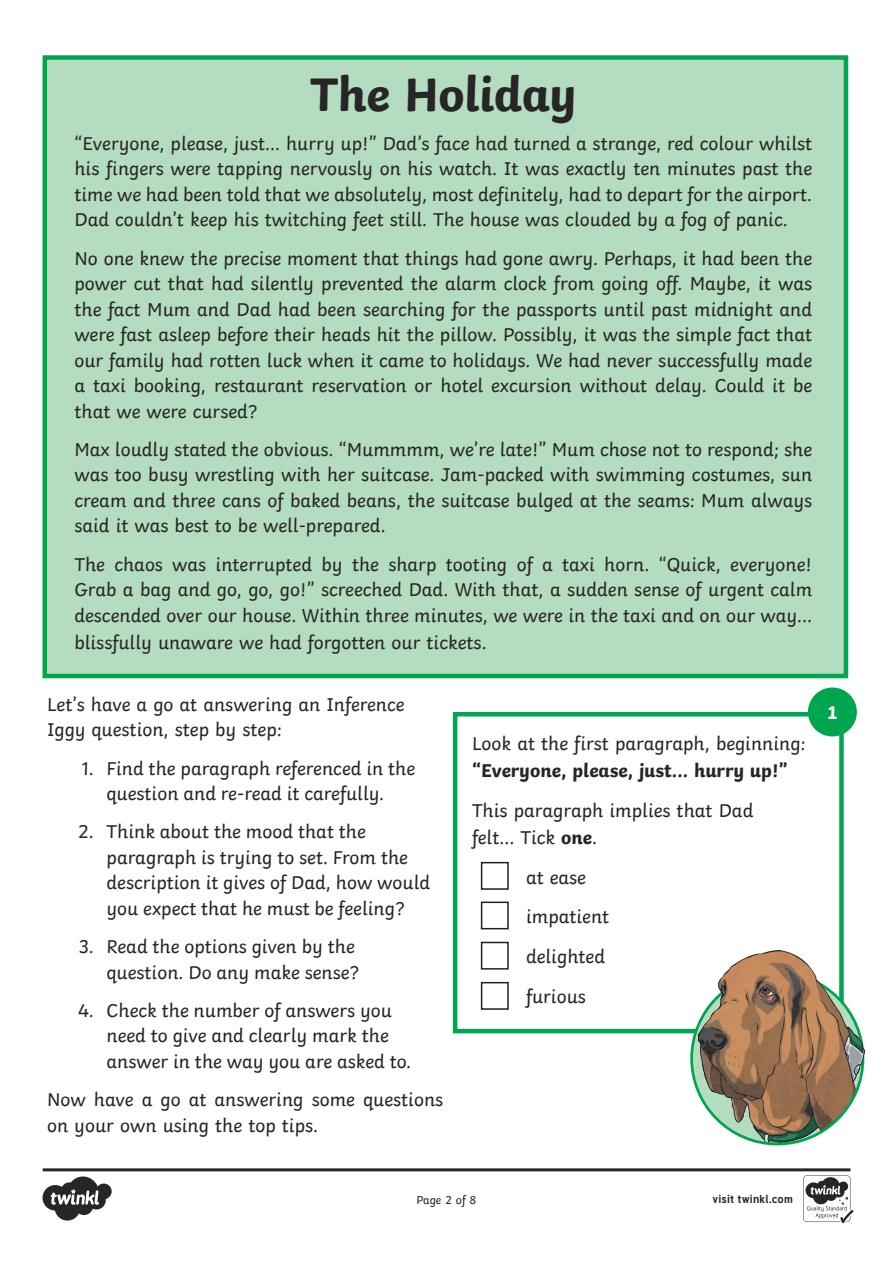
<style>
.page{position:relative;width:893px;height:1263px;background:#fff}
.page>*{position:absolute;margin:0;border:0;box-sizing:border-box;transform-origin:0 0}
.Heading_1{font:700 49.5px "Twinkl";letter-spacing:-.01em;color:#282526}
.KS2_Body_Copy{font:19.5px/25.5px "Twinkl";color:#282526}
.KS2_Body_Copy-2{font:700 19.5px "Twinkl";color:#fff}
.t1{font:12px "Twinkl";letter-spacing:-.005em;color:#282526}
.t2{font:700 11.4px "Tuffy";letter-spacing:.015em;color:#282526}
.s1{font-weight:700}
</style>
<div class="page">
<div style="left:43px;top:55px;width:805px;height:623px;background:#b3dcc0;border:4px solid #00a54f"></div>
<div style="left:453px;top:712px;width:391px;height:321px;border:4px solid #00a54f"></div>
<div style="left:809px;top:689px;width:47px;height:46px;background:#00a54f;border-radius:50%"></div>
<div style="left:808px;top:687px;width:49px;height:49px;border:3px solid #00a54f;border-radius:50%"></div>
<div style="left:481px;top:862px;width:28px;height:28px;border:2px solid #231f20"></div>
<div style="left:481px;top:901px;width:28px;height:28px;border:2px solid #231f20"></div>
<div style="left:481px;top:942px;width:28px;height:27px;border:2px solid #231f20"></div>
<div style="left:481px;top:982px;width:28px;height:28px;border:2px solid #231f20"></div>
<img style="left:698px;top:1079px;width:164px;height:65px">
<img style="left:698px;top:950px;width:166px;height:129px">
<svg style="left:43px;top:1168px;width:810px;height:55px"></svg>
<p class="Heading_1" style="left:310px;top:54px;width:268px">The Holiday</p>
<p class="KS2_Body_Copy" style="left:74px;top:129px;width:739px;text-align:justify">“Everyone, please, just... hurry up!” Dad’s face had turned a strange, red colour whilst his fingers were tapping nervously on his watch. It was exactly ten minutes past the time we had been told that we absolutely, most definitely, had to depart for the airport.<br>Dad couldn’t keep his twitching feet still. The house was clouded by a fog of panic.</p>
<p class="KS2_Body_Copy" style="left:74px;top:243px;width:739px;text-align:justify">No one knew the precise moment that things had gone awry. Perhaps, it had been the power cut that had silently prevented the alarm clock from going off. Maybe, it was the fact Mum and Dad had been searching for the passports until past midnight and were fast asleep before their heads hit the pillow. Possibly, it was the simple fact that our family had rotten luck when it came to holidays. We had never successfully made a taxi booking, restaurant reservation or hotel excursion without delay. Could it be that we were cursed?</p>
<p class="KS2_Body_Copy" style="left:74px;top:435px;width:739px;text-align:justify">Max loudly stated the obvious. “Mummmm, we’re late!” Mum chose not to respond; she was too busy wrestling with her suitcase. Jam-packed with swimming costumes, sun cream and three cans of baked beans, the suitcase bulged at the seams: Mum always said it was best to be well-prepared.</p>
<p class="KS2_Body_Copy" style="left:74px;top:549px;width:739px;line-height:26px;text-align:justify">The chaos was interrupted by the sharp tooting of a taxi horn. “Quick, everyone!<br>Grab a bag and go, go, go!” screeched Dad. With that, a sudden sense of urgent calm descended over our house. Within three minutes, we were in the taxi and on our way… blissfully unaware we had forgotten our tickets.</p>
<p class="KS2_Body_Copy" style="left:47px;top:690px;width:359px">Let’s have a go at answering an Inference<br>Iggy question, step by step:</p>
<p class="KS2_Body_Copy" style="left:82px;top:753px;width:335px;text-align:center">1. Find the paragraph referenced in the question and re-read it carefully.</p>
<p class="KS2_Body_Copy" style="left:107px;top:817px;width:325px;text-indent:-28px">2. Think about the mood that the paragraph is trying to set. From the description it gives of Dad, how would you expect that he must be feeling?</p>
<p class="KS2_Body_Copy" style="left:79px;top:932px;width:281px;text-align:right">3. Read the options given by the question. Do any make sense?</p>
<p class="KS2_Body_Copy" style="left:107px;top:996px;width:306px;text-indent:-28px">4. Check the number of answers you need to give and clearly mark the answer in the way you are asked to.</p>
<p class="KS2_Body_Copy" style="left:47px;top:1085px;width:398px">Now have a go at answering some questions on your own using the top tips.</p>
<p class="KS2_Body_Copy" style="left:472px;top:728px;width:335px;line-height:27px">Look at the first paragraph, beginning: <span class="s1">“Everyone, please, just... hurry up!”</span></p>
<p class="KS2_Body_Copy" style="left:472px;top:795px;width:283px;line-height:27px">This paragraph implies that Dad felt… Tick <span class="s1">one</span>.</p>
<p class="KS2_Body_Copy" style="left:526px;top:862px;width:62px">at ease</p>
<p class="KS2_Body_Copy" style="left:526px;top:902px;width:85px">impatient</p>
<p class="KS2_Body_Copy" style="left:526px;top:942px;width:81px">delighted</p>
<p class="KS2_Body_Copy" style="left:526px;top:982px;width:61px">furious</p>
<p class="KS2_Body_Copy-2" style="left:826px;top:696px;width:13px">1</p>
<p class="t1" style="left:416px;top:1191px;width:62px">Page 2 of 8</p>
<p class="t2" style="left:712px;top:1190px;width:82px">visit twinkl.com</p>
</div>
